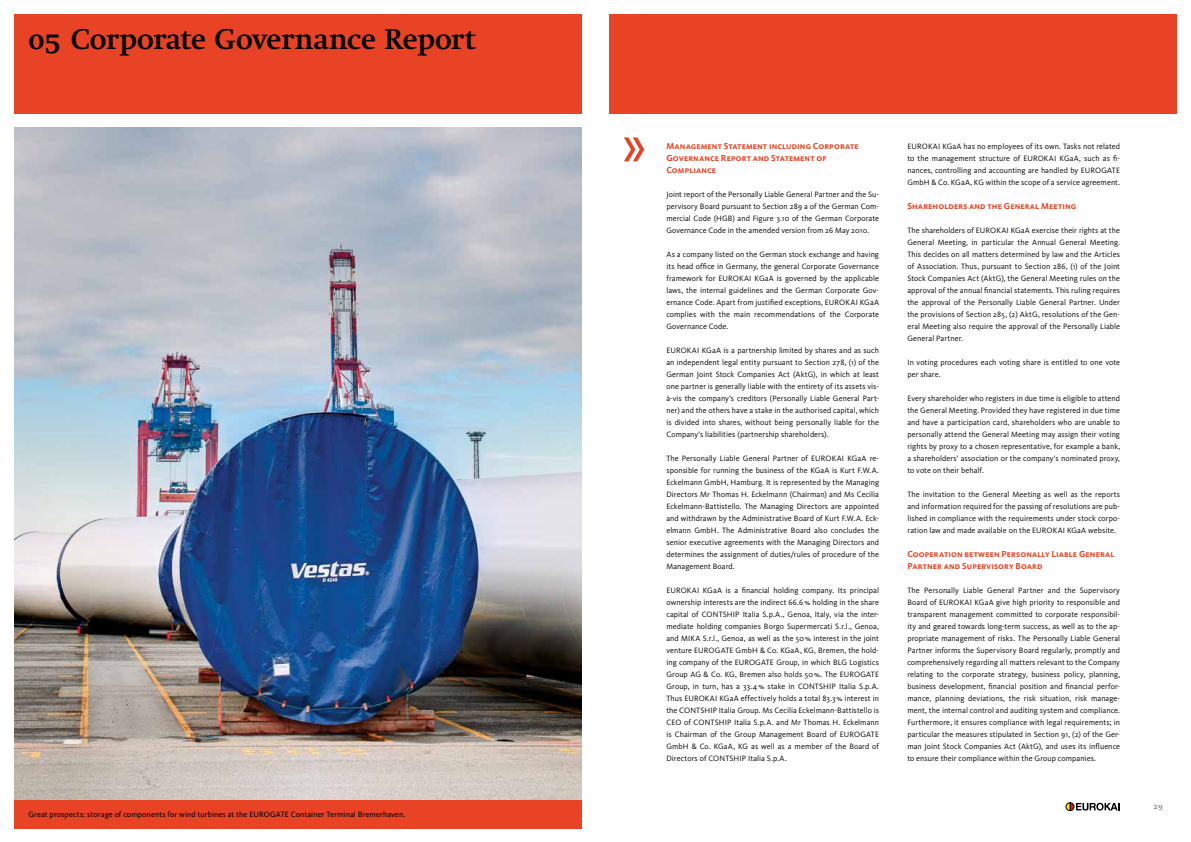
<style>
.page{position:relative;width:1191px;height:842px;background:#fff}
.page>*{position:absolute;margin:0;border:0;box-sizing:border-box;transform-origin:0 0}
.t1{font:700 28px "Nu Swift";letter-spacing:-.005em;color:#000}
.t2{font:9px/12px "Kievit Bold SC";letter-spacing:.015em;color:#e84325}
.t3{font:8px/12px "Kievit";letter-spacing:.01em;color:#000;text-align:justify}
.t4{font:8px "Kievit";letter-spacing:.01em;color:#000}
.t5{font:700 8px "Nu Swift";color:#878786}
</style>
<div class="page">
<div style="left:14px;top:14px;width:567px;height:99px;background:#e84325"></div>
<svg style="left:1065px;top:802px;width:54px;height:9px"></svg>
<div style="left:609px;top:14px;width:567px;height:99px;background:#e84325"></div>
<svg style="left:624px;top:137px;width:20px;height:24px"></svg>
<img style="left:14px;top:128px;width:567px;height:672px">
<div style="left:14px;top:800px;width:567px;height:28px;background:#e84325"></div>
<h1 class="t1" style="left:28px;top:23px;width:449px">05 Corporate Governance Report</h1>
<p class="t4" style="left:28px;top:810px;width:378px">Great prospects: storage of components for wind turbines at the EUROGATE Container Terminal Bremerhaven.</p>
<p class="t4" style="left:28px;top:810px;width:142px">EUROGATE Container T rminal Hamburg</p>
<p class="t2" style="left:666px;top:140px;width:194px">Management Statement including Corporate<br>Governance Report and Statement of<br>Compliance</p>
<p class="t3" style="left:666px;top:189px;width:214px">Joint report of the Personally Liable General Partner and the Su&shy;pervisory Board pursuant to Section 289 a of the German Com&shy;mercial Code (HGB) and Figure 3.10 of the German Corporate Governance Code in the amended version from 26 May 2010.</p>
<p class="t3" style="left:666px;top:249px;width:214px">As a company listed on the German stock exchange and having its head office in Germany, the general Corporate Governance framework for EUROKAI KGaA is governed by the applicable laws, the internal guidelines and the German Corporate Gov&shy;ernance Code. Apart from justified exceptions, EUROKAI KGaA complies with the main recommendations of the Corporate Governance Code.</p>
<p class="t3" style="left:666px;top:345px;width:214px">EUROKAI KGaA is a partnership limited by shares and as such an independent legal entity pursuant to Section 278, (1) of the German Joint Stock Companies Act (AktG), in which at least one partner is generally liable with the entirety of its assets vis&shy;à-vis the company’s creditors (Personally Liable General Part&shy;ner) and the others have a stake in the authorised capital, which is divided into shares, without being personally liable for the Company’s liabilities (partnership shareholders).</p>
<p class="t3" style="left:666px;top:453px;width:214px">The Personally Liable General Partner of EUROKAI KGaA re&shy;sponsible for running the business of the KGaA is Kurt F.W.A.<br>Eckelmann GmbH, Hamburg. It is represented by the Managing Directors Mr Thomas H. Eckelmann (Chairman) and Ms Cecilia Eckelmann-Battistello. The Managing Directors are appointed and withdrawn by the Administrative Board of Kurt F.W.A. Eck&shy;elmann GmbH. The Administrative Board also concludes the senior executive agreements with the Managing Directors and determines the assignment of duties/rules of procedure of the Management Board.</p>
<p class="t3" style="left:666px;top:585px;width:214px">EUROKAI KGaA is a financial holding company. Its principal ownership interests are the indirect 66.6% holding in the share capital of CONTSHIP Italia S.p.A., Genoa, Italy, via the inter&shy;mediate holding companies Borgo Supermercati S.r.l., Genoa, and MIKA S.r.l., Genoa, as well as the 50% interest in the joint venture EUROGATE GmbH &amp; Co. KGaA, KG, Bremen, the hold&shy;ing company of the EUROGATE Group, in which BLG Logistics Group AG &amp; Co. KG, Bremen also holds 50%. The EUROGATE Group, in turn, has a 33.4% stake in CONTSHIP Italia S.p.A.<br>Thus EUROKAI KGaA effectively holds a total 83.3% interest in the CONTSHIP Italia Group. Ms Cecilia Eckelmann-Battistello is CEO of CONTSHIP Italia S.p.A. and Mr Thomas H. Eckelmann is Chairman of the Group Management Board of EUROGATE GmbH &amp; Co. KGaA, KG as well as a member of the Board of Directors of CONTSHIP Italia S.p.A.</p>
<p class="t3" style="left:907px;top:141px;width:214px">EUROKAI KGaA has no employees of its own. Tasks not related to the management structure of EUROKAI KGaA, such as fi&shy;nances, controlling and accounting are handled by EUROGATE GmbH &amp; Co. KGaA, KG within the scope of a service agreement.</p>
<p class="t2" style="left:907px;top:200px;width:170px">Shareholders and the General Meeting</p>
<p class="t3" style="left:907px;top:225px;width:214px">The shareholders of EUROKAI KGaA exercise their rights at the General Meeting, in particular the Annual General Meeting.<br>This decides on all matters determined by law and the Articles of Association. Thus, pursuant to Section 286, (1) of the Joint Stock Companies Act (AktG), the General Meeting rules on the approval of the annual financial statements. This ruling requires the approval of the Personally Liable General Partner. Under the provisions of Section 285, (2) AktG, resolutions of the Gen&shy;eral Meeting also require the approval of the Personally Liable General Partner.</p>
<p class="t3" style="left:907px;top:357px;width:214px">In voting procedures each voting share is entitled to one vote per share.</p>
<p class="t3" style="left:907px;top:393px;width:214px">Every shareholder who registers in due time is eligible to attend the General Meeting. Provided they have registered in due time and have a participation card, shareholders who are unable to personally attend the General Meeting may assign their voting rights by proxy to a chosen representative, for example a bank, a shareholders’ association or the company’s nominated proxy, to vote on their behalf.</p>
<p class="t3" style="left:907px;top:489px;width:214px">The invitation to the General Meeting as well as the reports and information required for the passing of resolutions are pub&shy;lished in compliance with the requirements under stock corpo&shy;ration law and made available on the EUROKAI KGaA website.</p>
<p class="t2" style="left:907px;top:548px;width:209px">Cooperation between Personally Liable General<br>Partner and Supervisory Board</p>
<p class="t3" style="left:907px;top:585px;width:214px">The Personally Liable General Partner and the Supervisory Board of EUROKAI KGaA give high priority to responsible and transparent management committed to corporate responsibil&shy;ity and geared towards long-term success, as well as to the ap&shy;propriate management of risks. The Personally Liable General Partner informs the Supervisory Board regularly, promptly and comprehensively regarding all matters relevant to the Company relating to the corporate strategy, business policy, planning, business development, financial position and financial perfor&shy;mance, planning deviations, the risk situation, risk manage&shy;ment, the internal control and auditing system and compliance.<br>Furthermore, it ensures compliance with legal requirements; in particular the measures stipulated in Section 91, (2) of the Ger&shy;man Joint Stock Companies Act (AktG), and uses its influence to ensure their compliance within the Group companies.</p>
<p class="t5" style="left:1153px;top:802px;width:11px">29</p>
</div>
